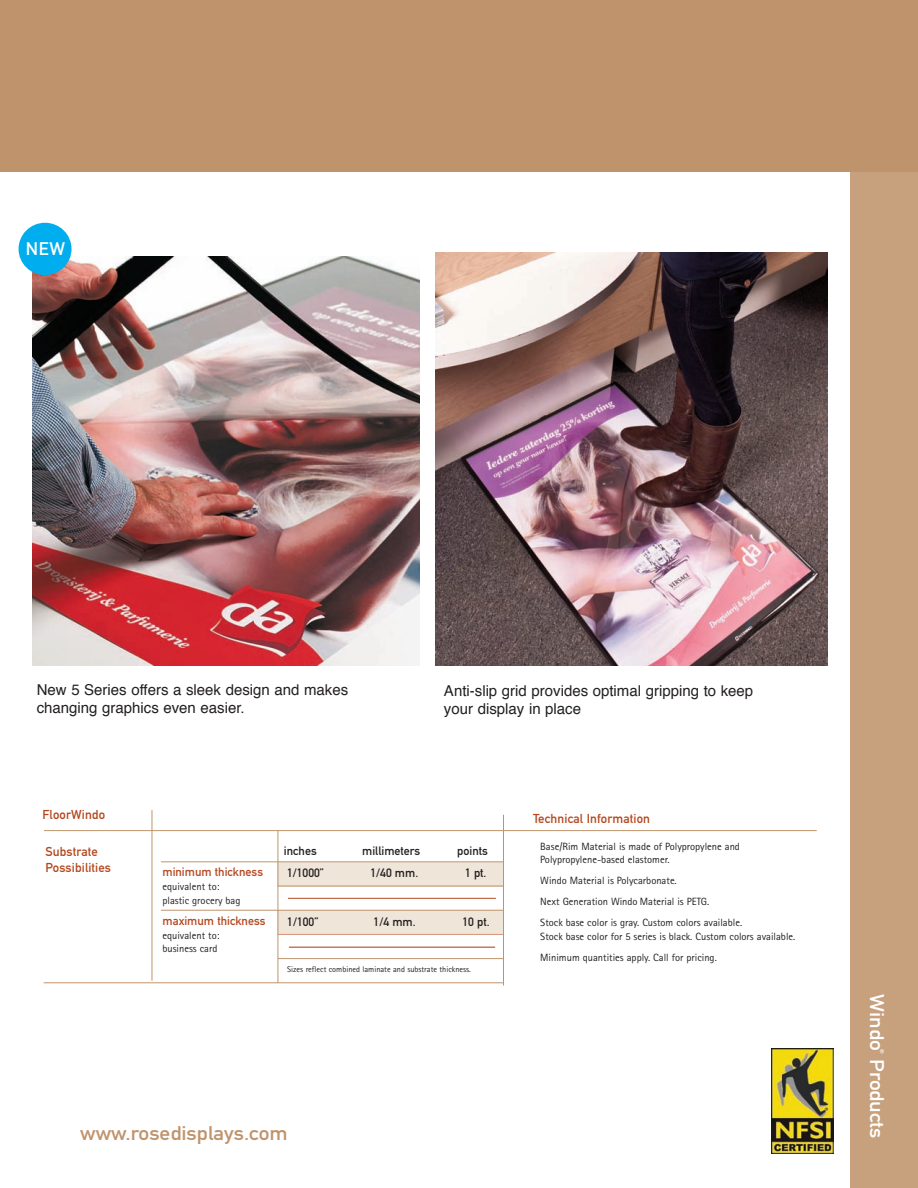
<style>
.page{position:relative;width:918px;height:1188px;background:#fff}
.page>*{position:absolute;margin:0;border:0;box-sizing:border-box;transform-origin:0 0}
.t1{font:19.5px "DIN Mittelschrift";color:#bf946d;scale:1.1 1}
.t2{font:19.5px "DIN Mittelschrift";color:#fff;scale:1.1 1}
.t3{font:500 18px "DIN";color:#fff}
.t4{font:15px/18px "Helvetica";color:#231f20}
.t5{font:12.75px/15.8px "DIN Mittelschrift";letter-spacing:.01em;color:#b4471e}
.t6{font:12px "DIN Mittelschrift";color:#231f20}
.t7{font:12px "DIN Mittelschrift";color:#b4471e}
.t8{font:10.5px/13.5px "Rotis Sans Serif";color:#231f20}
.t9{font:8.25px "Rotis Sans Serif";color:#231f20}
.t10{font:5.25px "DIN Mittelschrift";color:#fff;scale:1.1 1}
</style>
<div class="page">
<div style="left:850px;top:126px;width:68px;height:1062px;background:#c7a17e"></div>
<img style="left:435px;top:253px;width:392px;height:412px">
<img style="left:33px;top:256px;width:387px;height:409px">
<div style="left:19px;top:223px;width:53px;height:52px;background:#00aeef;border-radius:50%"></div>
<hr style="left:503px;top:815px;width:1px;height:170px;background:#bf946d">
<div style="left:0;top:0;width:918px;height:171px;background:#bf946d"></div>
<div style="left:278px;top:910px;width:225px;height:25px;background:#efe5d9"></div>
<img style="left:772px;top:1048px;width:61px;height:106px">
<hr style="left:278px;top:934px;width:225px;height:1px;background:#d59675">
<div style="left:278px;top:862px;width:225px;height:24px;background:#efe5d9"></div>
<hr style="left:44px;top:982px;width:459px;height:1px;background:#bf946d">
<hr style="left:161px;top:861px;width:342px;height:1px;background:#bf946d">
<hr style="left:278px;top:886px;width:225px;height:1px;background:#bf946d">
<hr style="left:161px;top:910px;width:342px;height:1px;background:#bf946d">
<hr style="left:278px;top:958px;width:225px;height:1px;background:#bf946d">
<hr style="left:288px;top:898px;width:208px;height:1px;background:#b4471e">
<hr style="left:289px;top:947px;width:206px;height:1px;background:#b4471e">
<hr style="left:44px;top:830px;width:773px;height:1px;background:#bf946d">
<hr style="left:278px;top:831px;width:1px;height:152px;background:#bf946d">
<hr style="left:152px;top:810px;width:1px;height:171px;background:#bf946d">
<h2 class="t3" style="left:26px;top:238px;width:41px">NEW</h2>
<h3 class="t4" style="left:37px;top:682px;width:313px">New 5 Series offers a sleek design and makes changing graphics even easier.</h3>
<h3 class="t4" style="left:444px;top:683px;width:311px">Anti-slip grid provides optimal gripping to keep your display in place</h3>
<p class="t5" style="left:43px;top:808px;width:64px">FloorWindo</p>
<p class="t5" style="left:45px;top:845px;width:67px">Substrate<br>Possibilities</p>
<p class="t6" style="left:284px;top:846px;width:34px">inches</p>
<p class="t6" style="left:362px;top:846px;width:60px">millimeters</p>
<p class="t6" style="left:457px;top:846px;width:32px">points</p>
<p class="t6" style="left:287px;top:869px;width:38px">1/1000”</p>
<p class="t6" style="left:371px;top:869px;width:49px">1/40 mm.</p>
<p class="t6" style="left:465px;top:869px;width:23px">1 pt.</p>
<p class="t7" style="left:162px;top:868px;width:102px">minimum thickness</p>
<p class="t8" style="left:162px;top:881px;width:80px">equivalent to: plastic grocery bag</p>
<p class="t7" style="left:162px;top:916px;width:105px">maximum thickness</p>
<p class="t8" style="left:162px;top:929px;width:59px">equivalent to: business card</p>
<p class="t6" style="left:287px;top:917px;width:33px">1/100”</p>
<p class="t6" style="left:374px;top:917px;width:44px">1/4 mm.</p>
<p class="t6" style="left:462px;top:917px;width:29px">10 pt.</p>
<p class="t9" style="left:287px;top:967px;width:185px">Sizes reflect combined laminate and substrate thickness.</p>
<p class="t5" style="left:533px;top:812px;width:119px">Technical Information</p>
<p class="t8" style="left:540px;top:841px;width:201px">Base/Rim Material is made of Polypropylene and<br>Polypropylene-based elastomer.</p>
<p class="t8" style="left:540px;top:871px;width:203px;line-height:21px">Windo Material is Polycarbonate.<br>Next Generation Windo Material is PETG.<br>Stock base color is gray. Custom colors available.</p>
<p class="t8" style="left:540px;top:927px;width:257px;line-height:21px">Stock base color for 5 series is black. Custom colors available.<br>Minimum quantities apply. Call for pricing.</p>
<h1 class="t1" style="left:80px;top:1126px;width:190px">www.rosedisplays.com</h1>
<h1 class="t2" style="left:884px;top:994px;width:133px;rotate:90deg">Windo Products</h1>
<p class="t10" style="left:884px;top:1049px;width:6px;rotate:90deg">®</p>
</div>
